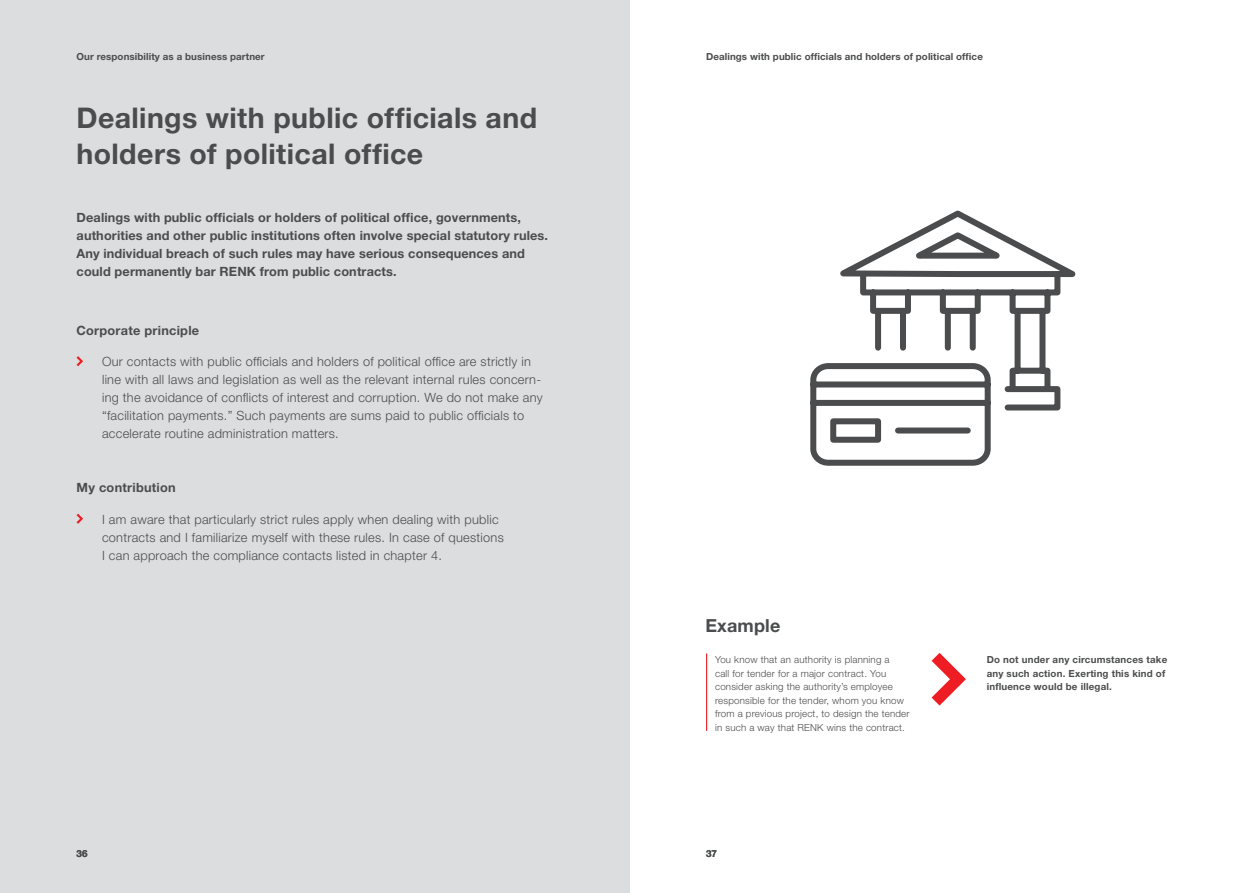
<style>
.page{position:relative;width:1259px;height:893px;background:#fff}
.page>*{position:absolute;margin:0;border:0;box-sizing:border-box;transform-origin:0 0}
.t1{font:700 28.5px/36px "Helvetica Neue";letter-spacing:.015em;color:#4b4c4d}
.t2{font:700 18px "Helvetica Neue";letter-spacing:.01em;color:#4b4c4d}
.t3{font:300 12.75px/18px "Helvetica Neue";letter-spacing:.02em;color:#4b4c4d}
.t4{font:700 12.75px/18px "Helvetica Neue";letter-spacing:.01em;color:#4b4c4d}
.t5{font:300 9.75px/13.5px "Helvetica Neue";letter-spacing:.02em;color:#4b4c4d}
.t6{font:700 9.75px/13.5px "Helvetica Neue";letter-spacing:.01em;color:#4b4c4d}
</style>
<div class="page">
<div style="left:0;top:0;width:629px;height:893px;background:#dcdddf"></div>
<svg style="left:810px;top:210px;width:266px;height:256px"></svg>
<svg style="left:931px;top:653px;width:35px;height:53px"></svg>
<hr style="left:706px;top:653px;width:1px;height:78px;background:#ee1d23">
<svg style="left:77px;top:356px;width:6px;height:10px"></svg>
<svg style="left:77px;top:514px;width:6px;height:10px"></svg>
<p class="t6" style="left:77px;top:50px;width:190px">Our responsibility as a business partner</p>
<h1 class="t1" style="left:77px;top:99px;width:462px">Dealings with public officials and holders of political office</h1>
<p class="t4" style="left:77px;top:208px;width:473px">Dealings with public officials or holders of political office, governments, authorities and other public institutions often involve special statutory rules.<br>Any individual breach of such rules may have serious consequences and could permanently bar RENK from public contracts.</p>
<p class="t4" style="left:77px;top:321px;width:124px">Corporate principle</p>
<p class="t3" style="left:102px;top:352px;width:442px">Our contacts with public officials and holders of political office are strictly in line with all laws and legislation as well as the relevant internal rules concern&shy;ing the avoidance of conflicts of interest and corruption. We do not make any “facilitation payments.” Such payments are sums paid to public officials to accelerate routine administration matters.</p>
<p class="t4" style="left:77px;top:478px;width:101px">My contribution</p>
<p class="t3" style="left:102px;top:510px;width:403px">I am aware that particularly strict rules apply when dealing with public contracts and I familiarize myself with these rules. In case of questions<br>I can approach the compliance contacts listed in chapter 4.</p>
<p class="t6" style="left:706px;top:50px;width:278px">Dealings with public officials and holders of political office</p>
<h2 class="t2" style="left:705px;top:614px;width:77px">Example</h2>
<p class="t5" style="left:715px;top:653px;width:196px">You know that an authority is planning a<br>call for tender for a major contract. You consider asking the authority’s employee responsible for the tender, whom you know from a previous project, to design the tender in such a way that RENK wins the contract.</p>
<p class="t6" style="left:986px;top:653px;width:182px">Do not under any circumstances take any such action. Exerting this kind of influence would be illegal.</p>
<p class="t6" style="left:77px;top:846px;width:12px">36</p>
<p class="t6" style="left:706px;top:846px;width:12px">37</p>
</div>
